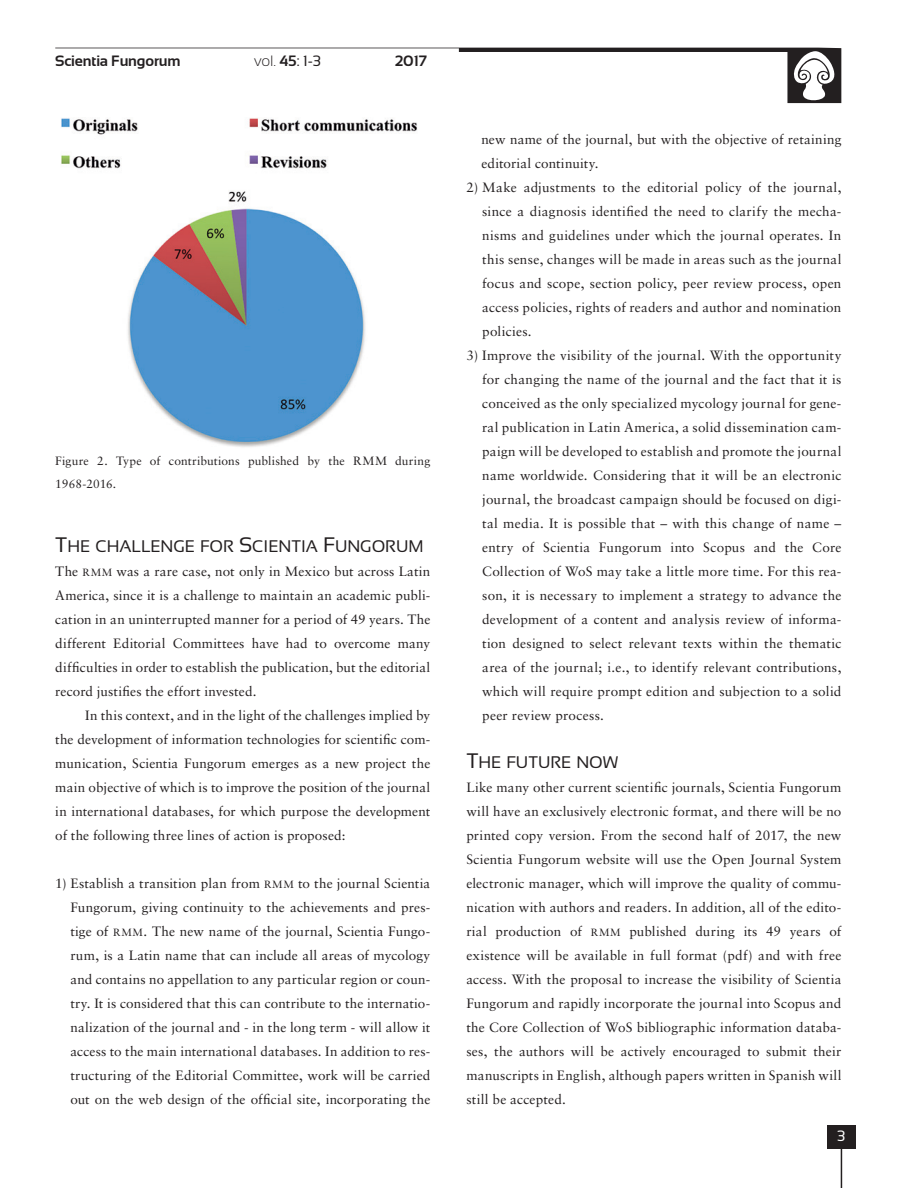
<style>
.page{position:relative;width:918px;height:1188px;background:#fff}
.page>*{position:absolute;margin:0;border:0;box-sizing:border-box;transform-origin:0 0}
.sub_1{font:16.8px "Sansation Regular SC800";color:#231f20}
.t1{font:700 15px "Sansation";letter-spacing:-.01em;color:#231f20}
.t2{font:300 15px "Sansation";color:#231f20}
.t3{font:15px "Sansation";color:#fff}
.sin_sangría{font:13.5px/24px "Sabon LT Std";letter-spacing:.01em;color:#231f20;text-align:justify}
.pie_de_figura{font:12px/22.5px "Sabon LT Std";letter-spacing:.01em;color:#231f20}
.s1{font-weight:700}
.s2{font-weight:400}
.s3{font-size:21px}
.s4{font-size:10.5px}
</style>
<div class="page">
<div style="left:827px;top:1125px;width:28px;height:24px;background:#231f20"></div>
<hr style="left:841px;top:1147px;width:1px;height:41px;background:#231f20">
<svg style="left:55px;top:48px;width:786px;height:55px"></svg>
<img style="left:61px;top:118px;width:356px;height:329px">
<p class="t1" style="left:55px;top:52px;width:127px">Scientia Fungorum</p>
<p class="t2" style="left:254px;top:52px;width:68px">vol. <span class="s1">45</span><span class="s2">: 1-3</span></p>
<p class="t1" style="left:395px;top:52px;width:34px">2017</p>
<p class="pie_de_figura" style="left:55px;top:450px;width:377px">Figure 2. Type of contributions published by the RMM during<br>1968-2016.</p>
<p class="sub_1" style="left:55px;top:537px;width:370px"><span class="s3">T</span>HE CHALLENGE FOR <span class="s3">S</span>CI ENTIA <span class="s3">F</span>UNGORUM</p>
<p class="sin_sangría" style="left:55px;top:559px;width:377px">The <span class="s4">RMM</span> was a rare case, not only in Mexico but across Latin America, since it is a challenge to maintain an academic publi&shy;cation in an uninterrupted manner for a period of 49 years. The different Editorial Committees have had to overcome many difficulties in order to establish the publication, but the editorial record justifies the effort invested.</p>
<p class="sin_sangría" style="left:55px;top:703px;width:377px;text-indent:30px">In this context, and in the light of the challenges implied by the development of information technologies for scientific com&shy;munication, Scientia Fungorum emerges as a new project the main objective of which is to improve the position of the journal in international databases, for which purpose the development of the following three lines of action is proposed:</p>
<p class="sin_sangría" style="left:70px;top:871px;width:362px;text-indent:-15px">1) Establish a transition plan from <span class="s4">RMM</span> to the journal Scientia Fungorum, giving continuity to the achievements and pres&shy;tige of <span class="s4">RMM</span>. The new name of the journal, Scientia Fungo&shy;rum, is a Latin name that can include all areas of mycology and contains no appellation to any particular region or coun&shy;try. It is considered that this can contribute to the internatio&shy;nalization of the journal and - in the long term - will allow it access to the main international databases. In addition to res&shy;tructuring of the Editorial Committee, work will be carried out on the web design of the official site, incorporating the</p>
<p class="sin_sangría" style="left:481px;top:127px;width:362px">new name of the journal, but with the objective of retaining editorial continuity.</p>
<p class="sin_sangría" style="left:482px;top:175px;width:361px;text-indent:-16px">2) Make adjustments to the editorial policy of the journal, since a diagnosis identified the need to clarify the mecha&shy;nisms and guidelines under which the journal operates. In this sense, changes will be made in areas such as the journal focus and scope, section policy, peer review process, open access policies, rights of readers and author and nomination policies.</p>
<p class="sin_sangría" style="left:482px;top:343px;width:361px;text-indent:-16px">3) Improve the visibility of the journal. With the opportunity for changing the name of the journal and the fact that it is conceived as the only specialized mycology journal for gene&shy;ral publication in Latin America, a solid dissemination cam&shy;paign will be developed to establish and promote the journal name worldwide. Considering that it will be an electronic journal, the broadcast campaign should be focused on digi&shy;tal media. It is possible that – with this change of name – entry of Scientia Fungorum into Scopus and the Core Collection of WoS may take a little more time. For this rea&shy;son, it is necessary to implement a strategy to advance the development of a content and analysis review of informa&shy;tion designed to select relevant texts within the thematic area of the journal; i.e., to identify relevant contributions, which will require prompt edition and subjection to a solid peer review process.</p>
<p class="sub_1" style="left:466px;top:753px;width:154px"><span class="s3">T</span>HE FUTURE NOW</p>
<p class="sin_sangría" style="left:466px;top:775px;width:377px">Like many other current scientific journals, Scientia Fungorum will have an exclusively electronic format, and there will be no printed copy version. From the second half of 2017, the new Scientia Fungorum website will use the Open Journal System electronic manager, which will improve the quality of commu&shy;nication with authors and readers. In addition, all of the edito&shy;rial production of <span class="s4">RMM</span> published during its 49 years of existence will be available in full format (pdf) and with free access. With the proposal to increase the visibility of Scientia Fungorum and rapidly incorporate the journal into Scopus and the Core Collection of WoS bibliographic information databa&shy;ses, the authors will be actively encouraged to submit their manuscripts in English, although papers written in Spanish will still be accepted.</p>
<p class="t3" style="left:837px;top:1128px;width:10px">3</p>
</div>
